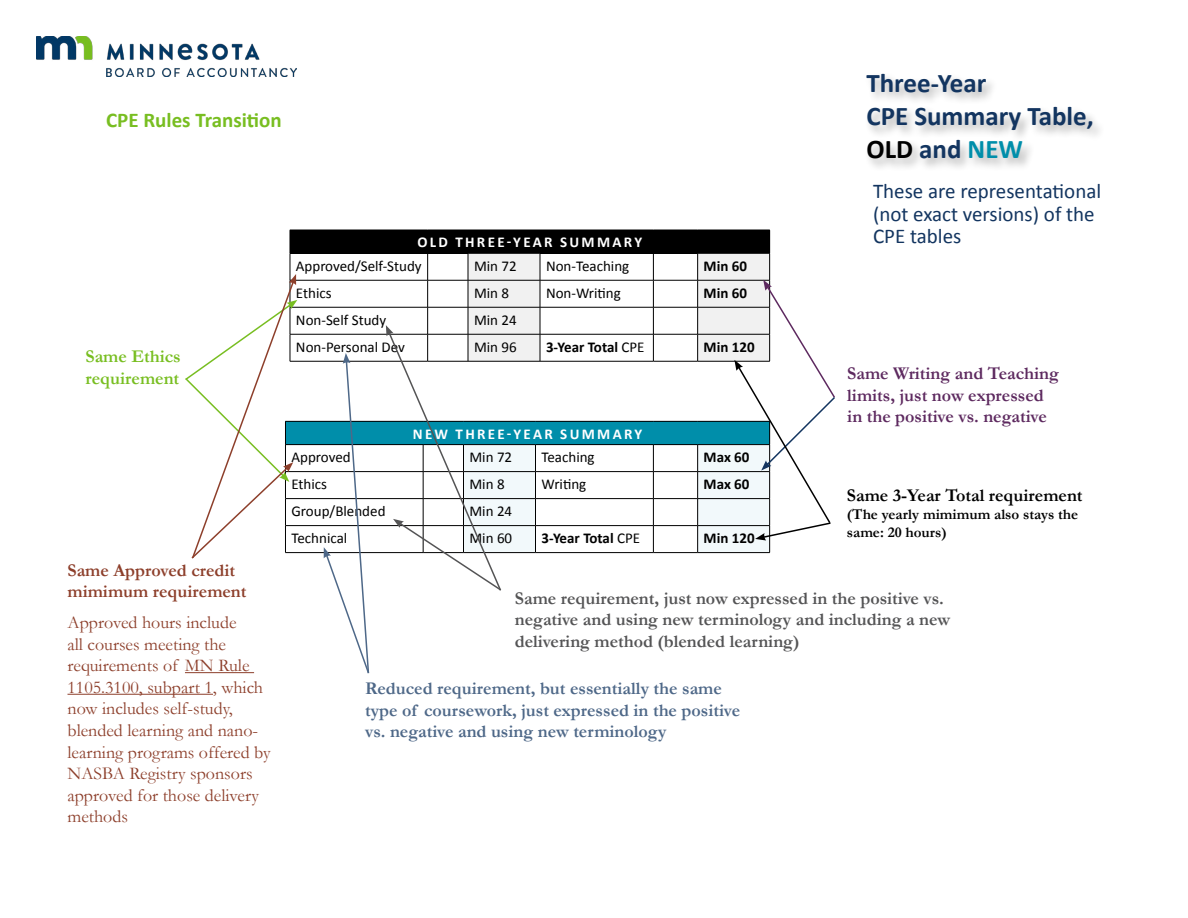
<style>
.page{position:relative;width:1188px;height:918px;background:#fff}
.page>*{position:absolute;margin:0;border:0;box-sizing:border-box;transform-origin:0 0}
.t1{font:700 27px "Calibri";color:#133560}
.t2{font:700 27px "Calibri";color:#000}
.t3{font:21px/22.5px "Calibri";color:#133560}
.t4{font:700 21px "Calibri";color:#78be21}
.Red{font:18px/21.6px "Garamond";color:#8d3f2b}
.Grey{font:700 18px/21.6px "Garamond";color:#545455}
.t5{font:700 18px/21.6px "Garamond";color:#4e6888}
.t6{font:700 18px/21.6px "Garamond";color:#5d295f}
.Red-2{font:700 18px/21.6px "Garamond";color:#8d3f2b}
.t7{font:700 18px "Garamond";color:#000}
.t8{font:700 18px/21.6px "Garamond";color:#78be21}
.t9{font:15px "Calibri";color:#000}
.t10{font:700 15px "Calibri";color:#000}
.t11{font:700 15px/18px "Garamond";color:#000}
.t12{font:700 15px "Calibri";letter-spacing:.155em;color:#fff}
.s1{font-weight:400}
.s2{color:#133560}
.s3{color:#008eaa}
</style>
<div class="page">
<img style="left:36px;top:36px;width:260px;height:41px">
<div style="left:290px;top:230px;width:480px;height:23px;background:#000"></div>
<hr style="left:290px;top:253px;width:138px;height:1px;background:#000">
<hr style="left:290px;top:280px;width:138px;height:1px;background:#000">
<hr style="left:290px;top:307px;width:138px;height:1px;background:#000">
<hr style="left:290px;top:334px;width:138px;height:1px;background:#000">
<hr style="left:290px;top:361px;width:138px;height:1px;background:#000">
<div style="left:864px;top:71px;width:241px;height:101px;background:#000;opacity:.3"></div>
<div style="left:285px;top:421px;width:485px;height:24px;background:#008eaa"></div>
<hr style="left:285px;top:421px;width:138px;height:1px;background:#000">
<hr style="left:285px;top:444px;width:138px;height:1px;background:#000">
<hr style="left:285px;top:471px;width:138px;height:1px;background:#000">
<hr style="left:285px;top:498px;width:138px;height:1px;background:#000">
<hr style="left:285px;top:525px;width:138px;height:1px;background:#000">
<hr style="left:285px;top:552px;width:138px;height:1px;background:#000">
<svg style="left:185px;top:230px;width:112px;height:329px"></svg>
<hr style="left:185px;top:672px;width:69px;height:1px;background:#8d3f2b">
<hr style="left:68px;top:694px;width:145px;height:1px;background:#8d3f2b">
<svg style="left:386px;top:230px;width:449px;height:361px"></svg>
<svg style="left:324px;top:353px;width:46px;height:321px"></svg>
<p class="t4" style="left:106px;top:107px;width:177px">CPE Rules Transition</p>
<p class="t8" style="left:86px;top:346px;width:97px">Same Ethics requirement</p>
<p class="Red-2" style="left:68px;top:559px;width:181px">Same Approved credit mimimum requirement</p>
<p class="Red" style="left:68px;top:611px;width:205px">Approved hours include<br>all courses meeting the requirements of MN Rule<br>1105.3100, subpart 1, which now includes self-study, blended learning and nano&shy;learning programs offered by<br>NASBA Registry sponsors approved for those delivery methods</p>
<p class="t12" style="left:417px;top:233px;width:226px">OLD THREE-YEAR SUMMARY</p>
<p class="t9" style="left:296px;top:256px;width:127px">Approved/Self-Study</p>
<p class="t9" style="left:474px;top:256px;width:44px">Min 72</p>
<p class="t9" style="left:546px;top:256px;width:85px">Non-Teaching</p>
<p class="t10" style="left:704px;top:256px;width:45px">Min 60</p>
<p class="t9" style="left:296px;top:283px;width:37px">Ethics</p>
<p class="t9" style="left:474px;top:283px;width:37px">Min 8</p>
<p class="t9" style="left:546px;top:283px;width:76px">Non-Writing</p>
<p class="t10" style="left:704px;top:283px;width:45px">Min 60</p>
<p class="t9" style="left:296px;top:310px;width:92px">Non-Self Study</p>
<p class="t9" style="left:474px;top:310px;width:44px">Min 24</p>
<p class="t9" style="left:296px;top:337px;width:111px">Non-Personal Dev</p>
<p class="t9" style="left:474px;top:337px;width:44px">Min 96</p>
<p class="t10" style="left:546px;top:337px;width:100px">3-Year Total <span class="s1">CPE</span></p>
<p class="t10" style="left:704px;top:337px;width:53px">Min 120</p>
<p class="t12" style="left:413px;top:424px;width:231px">NEW THREE-YEAR SUMMARY</p>
<p class="t9" style="left:291px;top:447px;width:61px">Approved</p>
<p class="t9" style="left:470px;top:447px;width:44px">Min 72</p>
<p class="t9" style="left:542px;top:447px;width:55px">Teaching</p>
<p class="t10" style="left:704px;top:447px;width:47px">Max 60</p>
<p class="t9" style="left:291px;top:474px;width:37px">Ethics</p>
<p class="t9" style="left:470px;top:474px;width:37px">Min 8</p>
<p class="t9" style="left:542px;top:474px;width:46px">Writing</p>
<p class="t10" style="left:704px;top:474px;width:47px">Max 60</p>
<p class="t9" style="left:291px;top:501px;width:96px">Group/Blended</p>
<p class="t9" style="left:470px;top:501px;width:44px">Min 24</p>
<p class="t9" style="left:291px;top:528px;width:57px">Technical</p>
<p class="t9" style="left:470px;top:528px;width:44px">Min 60</p>
<p class="t10" style="left:542px;top:528px;width:100px">3-Year Total <span class="s1">CPE</span></p>
<p class="t10" style="left:704px;top:528px;width:53px">Min 120</p>
<p class="t1" style="left:866px;top:66px;width:121px">Three-Year</p>
<p class="t1" style="left:866px;top:99px;width:229px">CPE Summary Table,</p>
<p class="t2" style="left:866px;top:132px;width:158px">OLD <span class="s2">and</span> <span class="s3">NEW</span></p>
<p class="t3" style="left:873px;top:180px;width:230px">These are representational (not exact versions) of the</p>
<p class="t3" style="left:873px;top:225px;width:90px">CPE tables</p>
<p class="t6" style="left:847px;top:363px;width:213px">Same Writing and Teaching limits, just now expressed in the positive vs. negative</p>
<p class="t7" style="left:847px;top:483px;width:237px">Same 3-Year Total requirement</p>
<p class="t11" style="left:847px;top:506px;width:233px">(The yearly mimimum also stays the same: 20 hours)</p>
<p class="Grey" style="left:515px;top:587px;width:437px">Same requirement, just now expressed in the positive vs. negative and using new terminology and including a new delivering method (blended learning)</p>
<p class="t5" style="left:365px;top:678px;width:377px">Reduced requirement, but essentially the same type of coursework, just expressed in the positive vs. negative and using new terminology</p>
</div>
